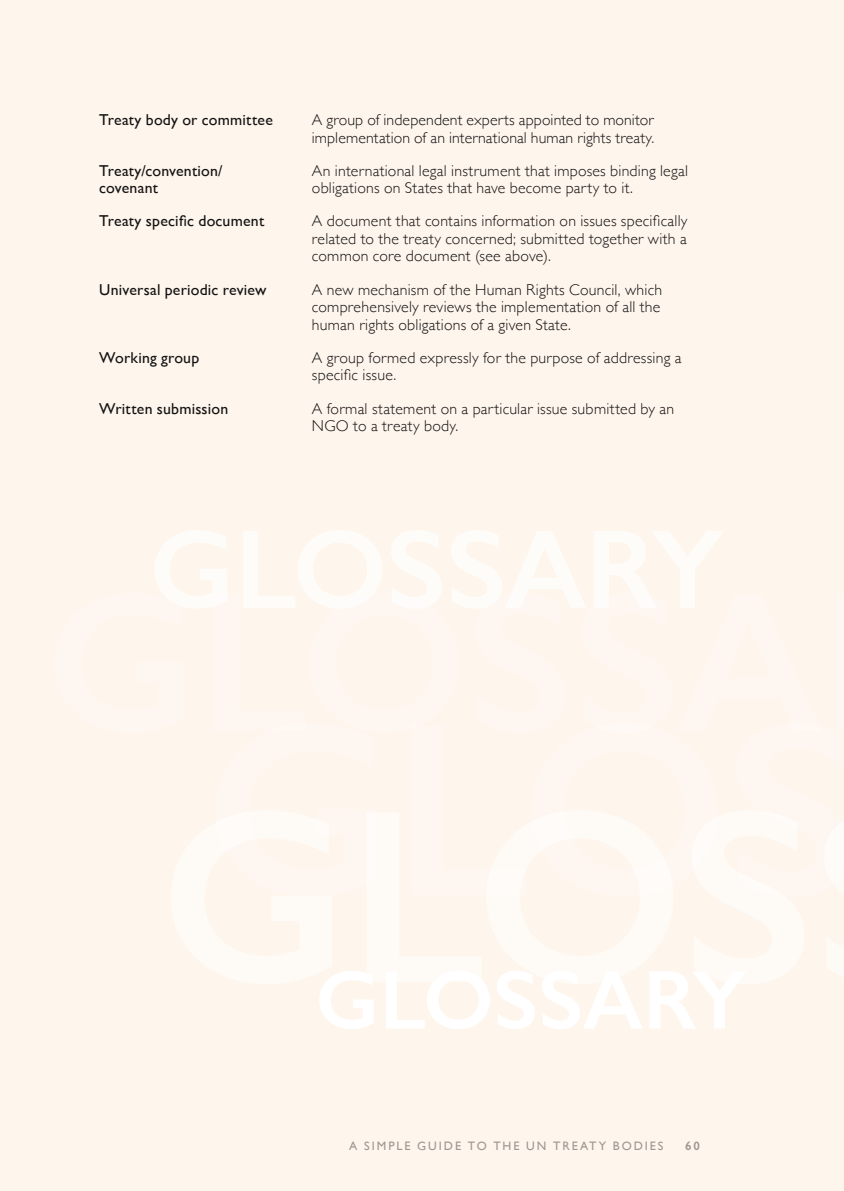
<style>
.page{position:relative;width:844px;height:1191px;background:#fff}
.page>*{position:absolute;margin:0;border:0;box-sizing:border-box;transform-origin:0 0}
.t1{font:300 15.75px/17.5px "Gill Sans";letter-spacing:.015em;color:#121212}
.t2{font:15.75px/17.5px "Gill Sans";letter-spacing:.015em;color:#121212}
.t3{font:12.25px "Gill Sans";letter-spacing:.16em;color:#9d9f9e}
.t4{font:600 12.25px "Gill Sans";color:#9d9f9e}
</style>
<div class="page">
<div style="left:0;top:0;width:843px;height:1191px;background:#fef5ec"></div>
<p class="t2" style="left:99px;top:111px;width:175px">Treaty body or committee</p>
<p class="t1" style="left:312px;top:110px;width:344px">A group of independent experts appointed to monitor implementation of an international human rights treaty.</p>
<p class="t2" style="left:99px;top:161px;width:125px">Treaty/convention/ covenant</p>
<p class="t1" style="left:312px;top:161px;width:377px">An international legal instrument that imposes binding legal obligations on States that have become party to it.</p>
<p class="t2" style="left:99px;top:212px;width:166px">Treaty specific document</p>
<p class="t1" style="left:312px;top:212px;width:377px;text-align:justify">A document that contains information on issues specifically related to the treaty concerned; submitted together with a common core document (see above).</p>
<p class="t2" style="left:99px;top:280px;width:168px">Universal periodic review</p>
<p class="t1" style="left:312px;top:280px;width:351px;text-align:justify">A new mechanism of the Human Rights Council, which comprehensively reviews the implementation of all the human rights obligations of a given State.</p>
<p class="t2" style="left:99px;top:349px;width:101px">Working group</p>
<p class="t1" style="left:312px;top:348px;width:371px">A group formed expressly for the purpose of addressing a specific issue.</p>
<p class="t2" style="left:99px;top:399px;width:130px">Written submission</p>
<p class="t1" style="left:312px;top:399px;width:364px">A formal statement on a particular issue submitted by an<br>NGO to a treaty body.</p>
<p class="t3" style="left:349px;top:1138px;width:316px">A SIMPLE GUIDE TO THE UN TREATY BODIES</p>
<p class="t4" style="left:685px;top:1138px;width:16px">60</p>
</div>
